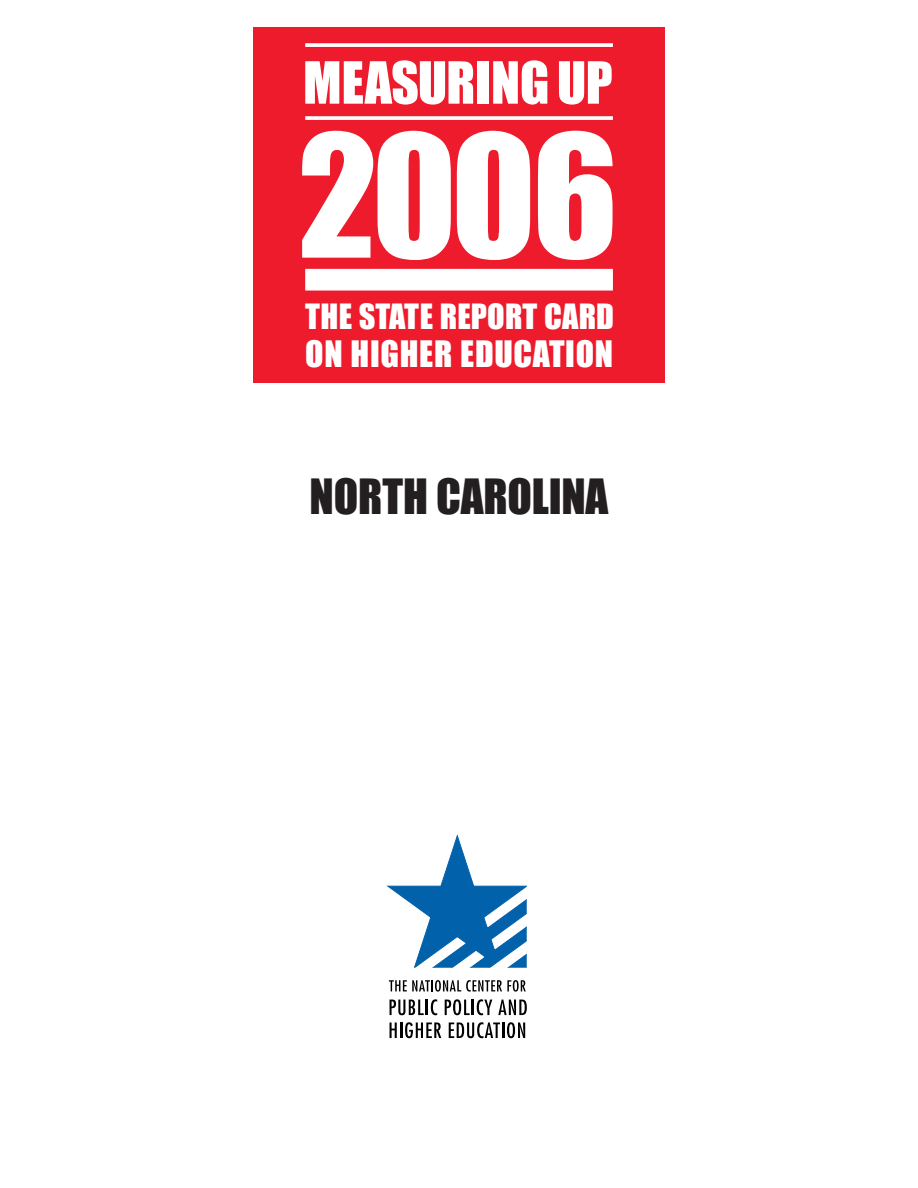
<style>
.page{position:relative;width:918px;height:1188px;background:#fff}
.page>*{position:absolute;margin:0;border:0;box-sizing:border-box;transform-origin:0 0}
.t1{font:157.5px "Impact";color:#fff}
.t2{font:53.7px "Impact";letter-spacing:-.005em;color:#fff}
.t3{font:45px "Impact";letter-spacing:-.005em;color:#231f20}
.t4{font:33.75px "Impact";letter-spacing:.02em;color:#fff}
.t5{font:32.25px "Impact";letter-spacing:.005em;color:#fff}
</style>
<div class="page">
<svg style="left:389px;top:980px;width:137px;height:12px"></svg>
<svg style="left:390px;top:999px;width:47px;height:16px"></svg>
<svg style="left:445px;top:999px;width:47px;height:16px"></svg>
<svg style="left:498px;top:1000px;width:29px;height:15px"></svg>
<svg style="left:390px;top:1022px;width:51px;height:16px"></svg>
<svg style="left:449px;top:1022px;width:76px;height:16px"></svg>
<svg style="left:387px;top:834px;width:140px;height:134px"></svg>
<div style="left:253px;top:27px;width:412px;height:355px;background:#ee1b2c"></div>
<svg style="left:305px;top:43px;width:308px;height:4px"></svg>
<svg style="left:305px;top:116px;width:308px;height:4px"></svg>
<div style="left:305px;top:269px;width:308px;height:22px;background:#fff"></div>
<h2 class="t2" style="left:303px;top:65px;width:311px">MEASURING UP</h2>
<h1 class="t1" style="left:298px;top:145px;width:321px">2006</h1>
<p class="t5" style="left:305px;top:306px;width:310px">THE STATE REPORT CARD</p>
<p class="t4" style="left:305px;top:342px;width:309px">ON HIGHER EDUCATION</p>
<h3 class="t3" style="left:310px;top:482px;width:300px">NORTH CAROLINA</h3>
</div>
